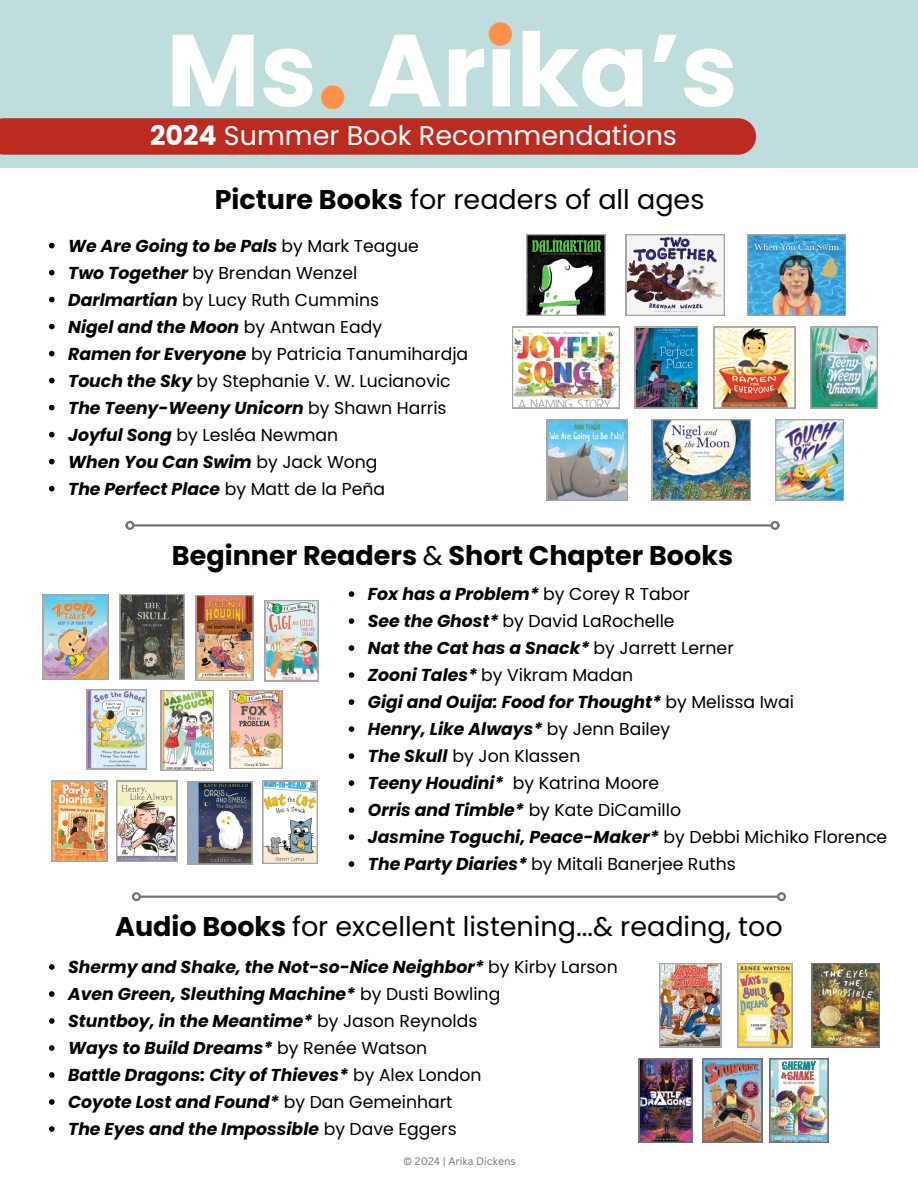
<style>
.page{position:relative;width:918px;height:1188px;background:#fff}
.page>*{position:absolute;margin:0;border:0;box-sizing:border-box;transform-origin:0 0}
.t1{font:700 102.15px "Poppins";color:#fff}
.t2{font:27px "Poppins";color:#000}
.t3{font:700 27px "Poppins";color:#000}
.t4{font:27px "Poppins";color:#fff}
.t5{font:italic 700 17.25px "Poppins";color:#000}
.t6{font:17.25px "Poppins";color:#000}
.t7{font:10.5px "Canva Sans";color:#737373}
.s1{font-weight:700}
.s2{font-weight:400;font-style:normal}
.s3{font-weight:700;font-style:italic}
.s4{font-weight:400}
</style>
<div class="page">
<div style="left:0;top:0;width:918px;height:167px;background:#bedddb"></div>
<div style="left:0;top:118px;width:756px;height:37px;background:#bb2b20"></div>
<hr style="left:134px;top:524px;width:637px;height:3px;background:#737373">
<div style="left:125px;top:521px;width:9px;height:9px;border:2px solid #737373;border-radius:50%"></div>
<div style="left:771px;top:521px;width:9px;height:9px;border:2px solid #737373;border-radius:50%"></div>
<hr style="left:140px;top:896px;width:638px;height:2px;background:#737373">
<div style="left:132px;top:892px;width:9px;height:9px;border:2px solid #737373;border-radius:50%"></div>
<div style="left:777px;top:892px;width:9px;height:9px;border:2px solid #737373;border-radius:50%"></div>
<img style="left:43px;top:594px;width:65px;height:86px">
<img style="left:116px;top:781px;width:61px;height:81px">
<svg style="left:120px;top:594px;width:65px;height:86px;background:#5e5c53"></svg>
<img style="left:196px;top:595px;width:57px;height:86px">
<svg style="left:187px;top:782px;width:65px;height:82px;background:#6e7482"></svg>
<img style="left:265px;top:600px;width:54px;height:81px">
<img style="left:87px;top:689px;width:60px;height:80px">
<img style="left:230px;top:690px;width:53px;height:79px">
<img style="left:161px;top:690px;width:53px;height:81px">
<svg style="left:526px;top:234px;width:80px;height:82px"></svg>
<img style="left:635px;top:327px;width:63px;height:81px">
<img style="left:512px;top:327px;width:108px;height:81px">
<img style="left:626px;top:234px;width:99px;height:82px">
<img style="left:714px;top:327px;width:81px;height:81px">
<img style="left:811px;top:327px;width:67px;height:81px">
<img style="left:747px;top:234px;width:99px;height:82px">
<img style="left:775px;top:419px;width:69px;height:82px">
<img style="left:652px;top:419px;width:99px;height:82px">
<img style="left:547px;top:420px;width:81px;height:81px">
<img style="left:639px;top:1059px;width:54px;height:84px">
<img style="left:770px;top:1059px;width:58px;height:84px">
<img style="left:738px;top:963px;width:54px;height:84px">
<img style="left:812px;top:963px;width:68px;height:84px">
<img style="left:703px;top:1059px;width:59px;height:84px">
<img style="left:659px;top:963px;width:62px;height:84px">
<img style="left:51px;top:781px;width:56px;height:81px">
<img style="left:262px;top:781px;width:56px;height:83px">
<svg style="left:49px;top:243px;width:6px;height:5px"></svg>
<svg style="left:49px;top:270px;width:6px;height:5px"></svg>
<svg style="left:49px;top:297px;width:6px;height:5px"></svg>
<svg style="left:49px;top:324px;width:6px;height:5px"></svg>
<svg style="left:49px;top:351px;width:6px;height:5px"></svg>
<svg style="left:49px;top:378px;width:6px;height:5px"></svg>
<svg style="left:49px;top:405px;width:6px;height:5px"></svg>
<svg style="left:49px;top:432px;width:6px;height:5px"></svg>
<svg style="left:49px;top:459px;width:6px;height:5px"></svg>
<svg style="left:49px;top:486px;width:6px;height:5px"></svg>
<svg style="left:349px;top:591px;width:5px;height:6px"></svg>
<svg style="left:349px;top:618px;width:5px;height:6px"></svg>
<svg style="left:349px;top:645px;width:5px;height:6px"></svg>
<svg style="left:349px;top:672px;width:5px;height:6px"></svg>
<svg style="left:349px;top:699px;width:5px;height:6px"></svg>
<svg style="left:349px;top:726px;width:5px;height:6px"></svg>
<svg style="left:349px;top:753px;width:5px;height:6px"></svg>
<svg style="left:349px;top:780px;width:5px;height:6px"></svg>
<svg style="left:349px;top:807px;width:5px;height:6px"></svg>
<svg style="left:349px;top:834px;width:5px;height:6px"></svg>
<svg style="left:349px;top:861px;width:5px;height:6px"></svg>
<svg style="left:49px;top:964px;width:6px;height:6px"></svg>
<svg style="left:49px;top:991px;width:6px;height:6px"></svg>
<svg style="left:49px;top:1018px;width:6px;height:6px"></svg>
<svg style="left:49px;top:1045px;width:6px;height:6px"></svg>
<svg style="left:49px;top:1072px;width:6px;height:6px"></svg>
<svg style="left:49px;top:1099px;width:6px;height:6px"></svg>
<svg style="left:49px;top:1126px;width:6px;height:6px"></svg>
<div style="left:321px;top:85px;width:23px;height:24px;background:#ff914d;border-radius:50%"></div>
<div style="left:489px;top:22px;width:23px;height:24px;background:#ff914d;border-radius:50%"></div>
<h1 class="t1" style="left:166px;top:-1px;width:573px">Ms. Arika’s</h1>
<p class="t4" style="left:150px;top:117px;width:529px"><span class="s1">2024</span> Summer Book Recommendations</p>
<p class="t2" style="left:215px;top:181px;width:491px"><span class="s1">Picture Books</span> for readers of all ages</p>
<p class="t5" style="left:68px;top:234px;width:352px">We Are Going to be Pals <span class="s2">by Mark Teague</span></p>
<p class="t6" style="left:68px;top:261px;width:291px"><span class="s3">Two Together</span> by Brendan Wenzel</p>
<p class="t6" style="left:68px;top:288px;width:312px"><span class="s3">Darlmartian</span> by Lucy Ruth Cummins</p>
<p class="t5" style="left:68px;top:315px;width:315px">Nigel and the Moon <span class="s2">by Antwan Eady</span></p>
<p class="t6" style="left:68px;top:342px;width:402px"><span class="s3">Ramen for Everyone</span> by Patricia Tanumihardja</p>
<p class="t6" style="left:68px;top:369px;width:384px"><span class="s3">Touch the Sky</span> by Stephanie V. W. Lucianovic</p>
<p class="t5" style="left:68px;top:396px;width:380px">The Teeny-Weeny Unicorn <span class="s2">by Shawn Harris</span></p>
<p class="t6" style="left:68px;top:423px;width:272px"><span class="s3">Joyful Song</span> by Lesléa Newman</p>
<p class="t5" style="left:68px;top:450px;width:311px">When You Can Swim <span class="s2">by Jack Wong</span></p>
<p class="t5" style="left:68px;top:477px;width:319px">The Perfect Place <span class="s2">by Matt de la Peña</span></p>
<p class="t3" style="left:172px;top:536px;width:563px">Beginner Readers <span class="s4">&amp;</span> Short Chapter Books</p>
<p class="t5" style="left:368px;top:582px;width:324px">Fox has a Problem* <span class="s2">by Corey R Tabor</span></p>
<p class="t6" style="left:368px;top:609px;width:308px"><span class="s3">See the Ghost*</span> by David LaRochelle</p>
<p class="t5" style="left:368px;top:636px;width:367px">Nat the Cat has a Snack* <span class="s2">by Jarrett Lerner</span></p>
<p class="t6" style="left:368px;top:663px;width:267px"><span class="s3">Zooni Tales*</span> by Vikram Madan</p>
<p class="t5" style="left:368px;top:690px;width:428px">Gigi and Ouija: Food for Thought* <span class="s2">by Melissa Iwai</span></p>
<p class="t5" style="left:368px;top:717px;width:304px">Henry, Like Always* <span class="s2">by Jenn Bailey</span></p>
<p class="t6" style="left:368px;top:744px;width:214px"><span class="s3">The Skull</span> by Jon Klassen</p>
<h2 class="t6" style="left:368px;top:771px;width:293px"><span class="s3">Teeny Houdini*</span> by Katrina Moore</h2>
<p class="t5" style="left:368px;top:798px;width:315px">Orris and Timble* <span class="s2">by Kate DiCamillo</span></p>
<p class="t5" style="left:368px;top:825px;width:521px">Jasmine Toguchi, Peace-Maker* <span class="s2">by Debbi Michiko Florence</span></p>
<p class="t6" style="left:368px;top:852px;width:369px"><span class="s3">The Party Diaries*</span> by Mitali Banerjee Ruths</p>
<p class="t2" style="left:115px;top:907px;width:669px"><span class="s1">Audio Books</span> for excellent listening...&amp; reading, too</p>
<p class="t5" style="left:68px;top:955px;width:551px">Shermy and Shake, the Not-so-Nice Neighbor* <span class="s2">by Kirby Larson</span></p>
<p class="t5" style="left:68px;top:982px;width:434px">Aven Green, Sleuthing Machine* <span class="s2">by Dusti Bowling</span></p>
<p class="t5" style="left:68px;top:1009px;width:411px">Stuntboy, in the Meantime* <span class="s2">by Jason Reynolds</span></p>
<p class="t5" style="left:68px;top:1036px;width:361px">Ways to Build Dreams* <span class="s2">by Renée Watson</span></p>
<p class="t5" style="left:68px;top:1063px;width:415px">Battle Dragons: City of Thieves* <span class="s2">by Alex London</span></p>
<p class="t5" style="left:68px;top:1090px;width:386px">Coyote Lost and Found* <span class="s2">by Dan Gemeinhart</span></p>
<p class="t5" style="left:68px;top:1117px;width:390px">The Eyes and the Impossible <span class="s2">by Dave Eggers</span></p>
<p class="t7" style="left:403px;top:1154px;width:114px">© 2024 | Arika Dickens</p>
</div>
